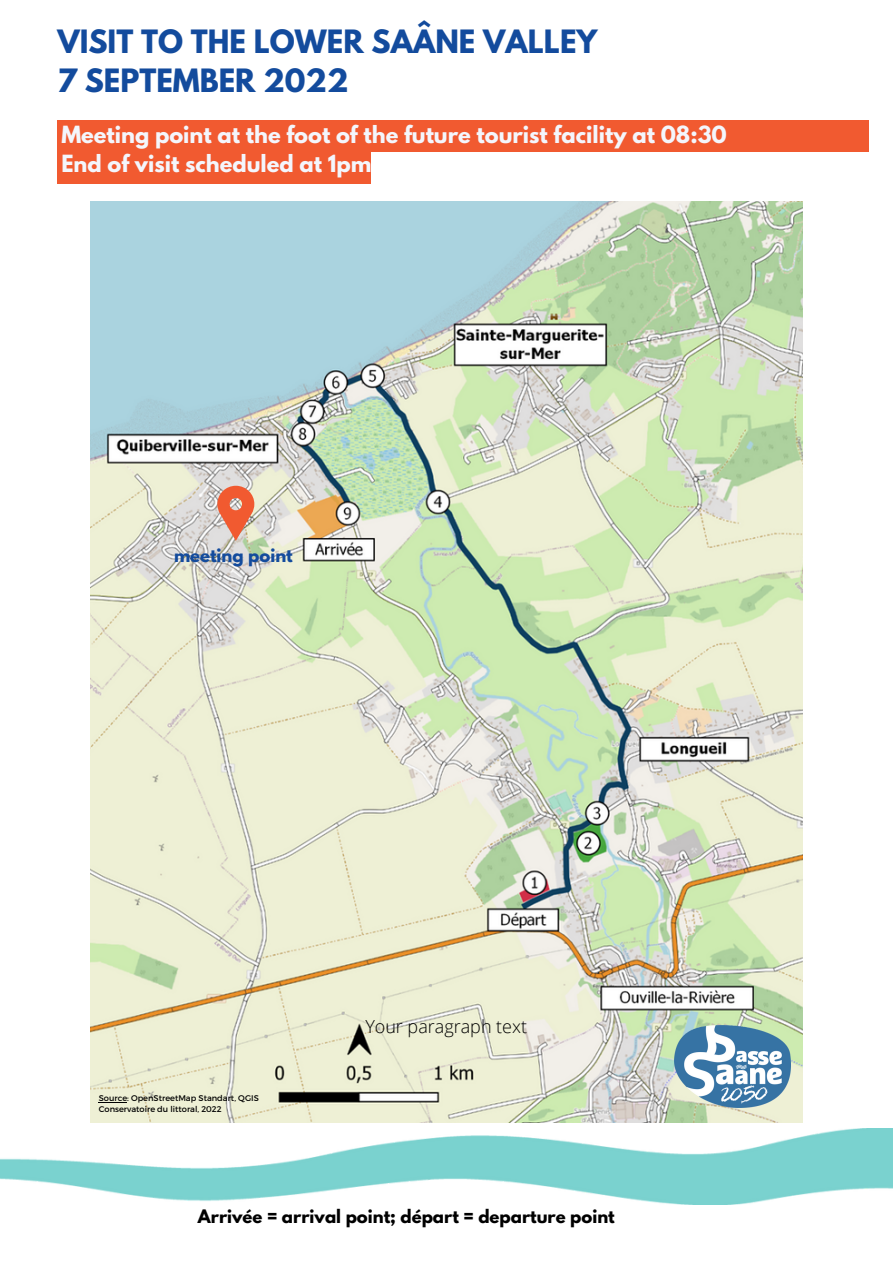
<style>
.page{position:relative;width:893px;height:1264px;background:#fff}
.page>*{position:absolute;margin:0;border:0;box-sizing:border-box;transform-origin:0 0}
.t1{font:700 28.5px/39.3px "League Spartan";color:#134b9d}
.t2{font:700 21px/29.2px "League Spartan";color:#f4f6fc}
.t3{font:300 18px "Open Sans";color:#000}
.t4{font:700 16.5px "League Spartan";color:#000}
.t5{font:700 16.5px "League Spartan";color:#134b9d}
.t6{font:8.25px/10.9px "Montserrat";color:#000}
</style>
<div class="page">
<img style="left:90px;top:202px;width:712px;height:920px">
<img style="left:674px;top:1025px;width:116px;height:82px">
<svg style="left:99px;top:1101px;width:28px;height:1px"></svg>
<svg style="left:217px;top:486px;width:37px;height:55px;background:#e58d71"></svg>
<div style="left:57px;top:120px;width:812px;height:32px;background:#f15a30"></div>
<div style="left:57px;top:148px;width:314px;height:35px;background:#f15a30"></div>
<img style="left:0;top:1128px;width:892px;height:76px">
<h1 class="t1" style="left:57px;top:26px;width:541px">VISIT TO THE LOWER SAÂNE VALLEY<br>7 SEPTEMBER 2022</h1>
<p class="t2" style="left:61px;top:122px;width:667px">Meeting point at the foot of the future tourist facility at 08:30<br>End of visit scheduled at 1pm</p>
<p class="t5" style="left:174px;top:547px;width:120px">meeting point</p>
<p class="t6" style="left:99px;top:1092px;width:161px">Source: OpenStreetMap Standart, QGIS<br>Conservatoire du littoral, 2022</p>
<p class="t3" style="left:365px;top:1013px;width:163px">Your paragraph text</p>
<p class="t4" style="left:198px;top:1208px;width:418px">Arrivée = arrival point; départ = departure point</p>
</div>
